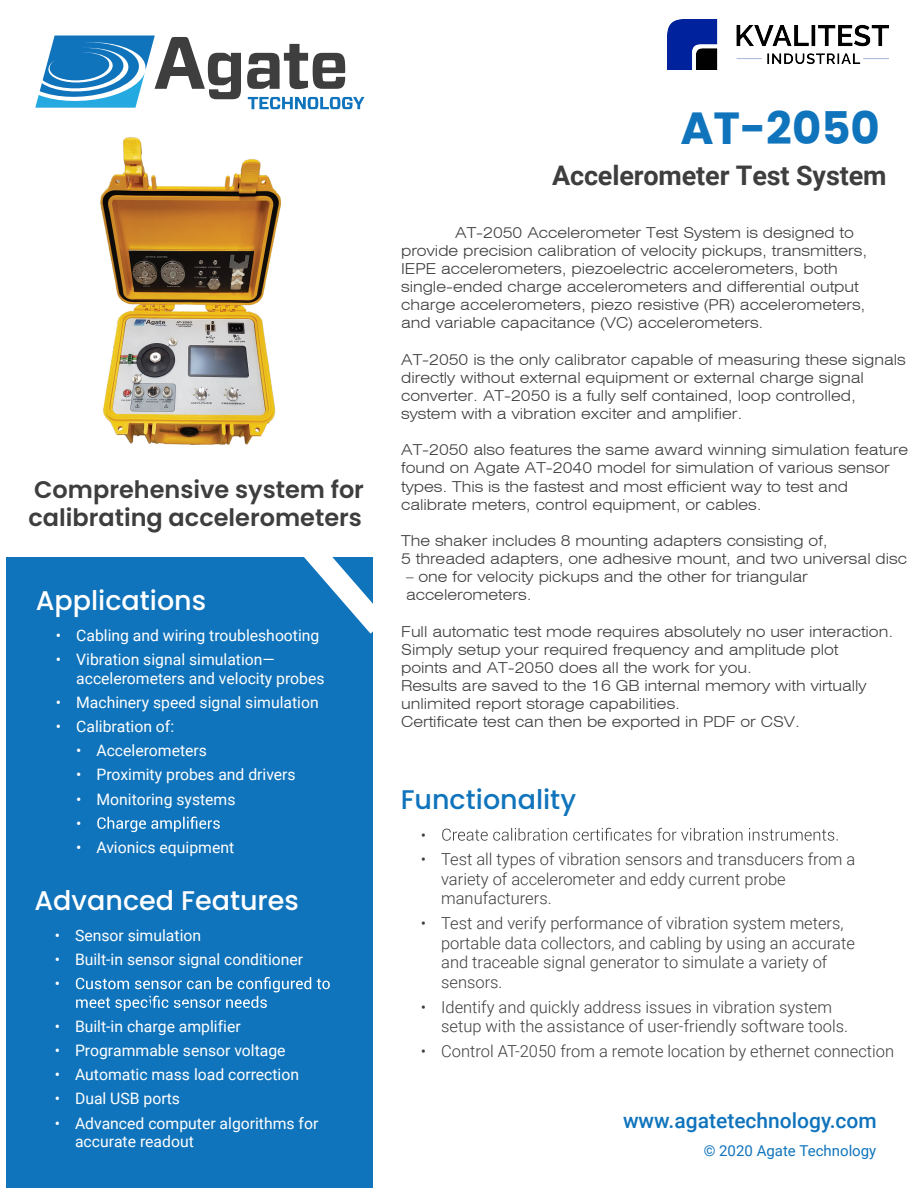
<style>
.page{position:relative;width:918px;height:1188px;background:#fff}
.page>*{position:absolute;margin:0;border:0;box-sizing:border-box;transform-origin:0 0}
.t1{font:700 45px "Poppins";color:#1074bc}
.t2{font:500 27px "Poppins";color:#fff}
.t3{font:700 27px "Roboto";letter-spacing:-.005em;color:#3e3e3f}
.t4{font:500 27px "Poppins";color:#1074bc}
.t5{font:600 24px/28.8px "Poppins";color:#3e3e3f}
.t6{font:500 21px "Roboto";color:#1074bc}
.t7{font:300 16.5px/19.5px "Roboto";color:#3e3e3f}
.t8{font:15.75px/18.8px "Roboto";color:#fff}
.t9{font:300 expanded 15.15px/18.1px "Swiss 721 BT";color:#3e3e3f}
.t10{font:15px "Roboto";color:#1074bc}
</style>
<div class="page">
<div style="left:6px;top:558px;width:367px;height:630px;background:#1074bc"></div>
<svg style="left:298px;top:557px;width:75px;height:77px"></svg>
<svg style="left:442px;top:828px;width:396px;height:13px"></svg>
<svg style="left:97px;top:817px;width:123px;height:15px"></svg>
<svg style="left:76px;top:977px;width:254px;height:34px"></svg>
<svg style="left:247px;top:44px;width:98px;height:45px"></svg>
<svg style="left:248px;top:97px;width:116px;height:12px"></svg>
<svg style="left:35px;top:36px;width:206px;height:72px"></svg>
<img style="left:100px;top:137px;width:181px;height:308px">
<img style="left:667px;top:19px;width:222px;height:50px">
<h3 class="t5" style="left:29px;top:475px;width:337px">Comprehensive system for calibrating accelerometers</h3>
<h2 class="t2" style="left:36px;top:585px;width:172px">Applications</h2>
<p class="t8" style="left:56px;top:625px;width:265px">• Cabling and wiring troubleshooting</p>
<p class="t8" style="left:76px;top:650px;width:250px;text-indent:-20px">• Vibration signal simulation— accelerometers and velocity probes</p>
<p class="t8" style="left:56px;top:692px;width:264px">• Machinery speed signal simulation</p>
<p class="t8" style="left:56px;top:717px;width:120px">• Calibration of:</p>
<p class="t8" style="left:76px;top:741px;width:132px">• Accelerometers</p>
<p class="t8" style="left:76px;top:765px;width:221px">• Proximity probes and drivers</p>
<p class="t8" style="left:76px;top:786px;width:161px;line-height:24.2px">• Monitoring systems •</p>
<p class="t8" style="left:76px;top:837px;width:159px">• Avionics equipment</p>
<h2 class="t2" style="left:34px;top:885px;width:266px">Advanced Features</h2>
<p class="t8" style="left:55px;top:925px;width:148px">• Sensor simulation</p>
<p class="t8" style="left:55px;top:947px;width:250px;line-height:24.2px">• Built-in sensor signal conditioner •</p>
<p class="t8" style="left:55px;top:1016px;width:188px">• Built-in charge amplifier</p>
<p class="t8" style="left:55px;top:1041px;width:232px">• Programmable sensor voltage</p>
<p class="t8" style="left:55px;top:1065px;width:246px">• Automatic mass load correction</p>
<p class="t8" style="left:55px;top:1089px;width:127px">• Dual USB ports</p>
<p class="t8" style="left:75px;top:1113px;width:245px;text-indent:-20px">• Advanced computer algorithms for accurate readout</p>
<h1 class="t1" style="left:680px;top:102px;width:201px">AT-2050</h1>
<h2 class="t3" style="left:552px;top:157px;width:336px">Accelerometer Test System</h2>
<p class="t9" style="left:401px;top:223px;width:468px;text-indent:54px">AT-2050 Accelerometer Test System is designed to provide precision calibration of velocity pickups, transmitters, IEPE accelerometers, piezoelectric accelerometers, both single-ended charge accelerometers and differential output charge accelerometers, piezo resistive (PR) accelerometers, and variable capacitance (VC) accelerometers.</p>
<p class="t9" style="left:401px;top:350px;width:506px">AT-2050 is the only calibrator capable of measuring these signals directly without external equipment or external charge signal converter. AT-2050 is a fully self contained, loop controlled, system with a vibration exciter and amplifier.</p>
<p class="t9" style="left:401px;top:441px;width:509px">AT-2050 also features the same award winning simulation feature found on Agate AT-2040 model for simulation of various sensor types. This is the fastest and most efficient way to test and calibrate meters, control equipment, or cables.</p>
<p class="t9" style="left:401px;top:532px;width:507px">The shaker includes 8 mounting adapters consisting of,<br>5 threaded adapters, one adhesive mount, and two universal disc</p>
<p class="t9" style="left:406px;top:568px;width:403px">– one for velocity pickups and the other for triangular accelerometers.</p>
<p class="t9" style="left:401px;top:622px;width:494px">Full automatic test mode requires absolutely no user interaction.<br>Simply setup your required frequency and amplitude plot<br>points and AT-2050 does all the work for you.<br>Results are saved to the 16 GB internal memory with virtually unlimited report storage capabilities.<br>Certificate test can then be exported in PDF or CSV.</p>
<h2 class="t4" style="left:401px;top:784px;width:177px">Functionality</h2>
<p class="t7" style="left:421px;top:824px;width:7px">•</p>
<p class="t7" style="left:441px;top:849px;width:416px;text-indent:-20px">• Test all types of vibration sensors and transducers from a variety of accelerometer and eddy current probe manufacturers.</p>
<p class="t7" style="left:441px;top:913px;width:415px;text-indent:-20px">• Test and verify performance of vibration system meters, portable data collectors, and cabling by using an accurate and traceable signal generator to simulate a variety of sensors.</p>
<p class="t7" style="left:441px;top:997px;width:408px;text-indent:-20px">• Identify and quickly address issues in vibration system setup with the assistance of user-friendly software tools.</p>
<p class="t7" style="left:421px;top:1041px;width:475px">• Control AT-2050 from a remote location by ethernet connection</p>
<h3 class="t6" style="left:623px;top:1106px;width:255px">www.agatetechnology.com</h3>
<p class="t10" style="left:704px;top:1140px;width:174px">© 2020 Agate Technology</p>
</div>
